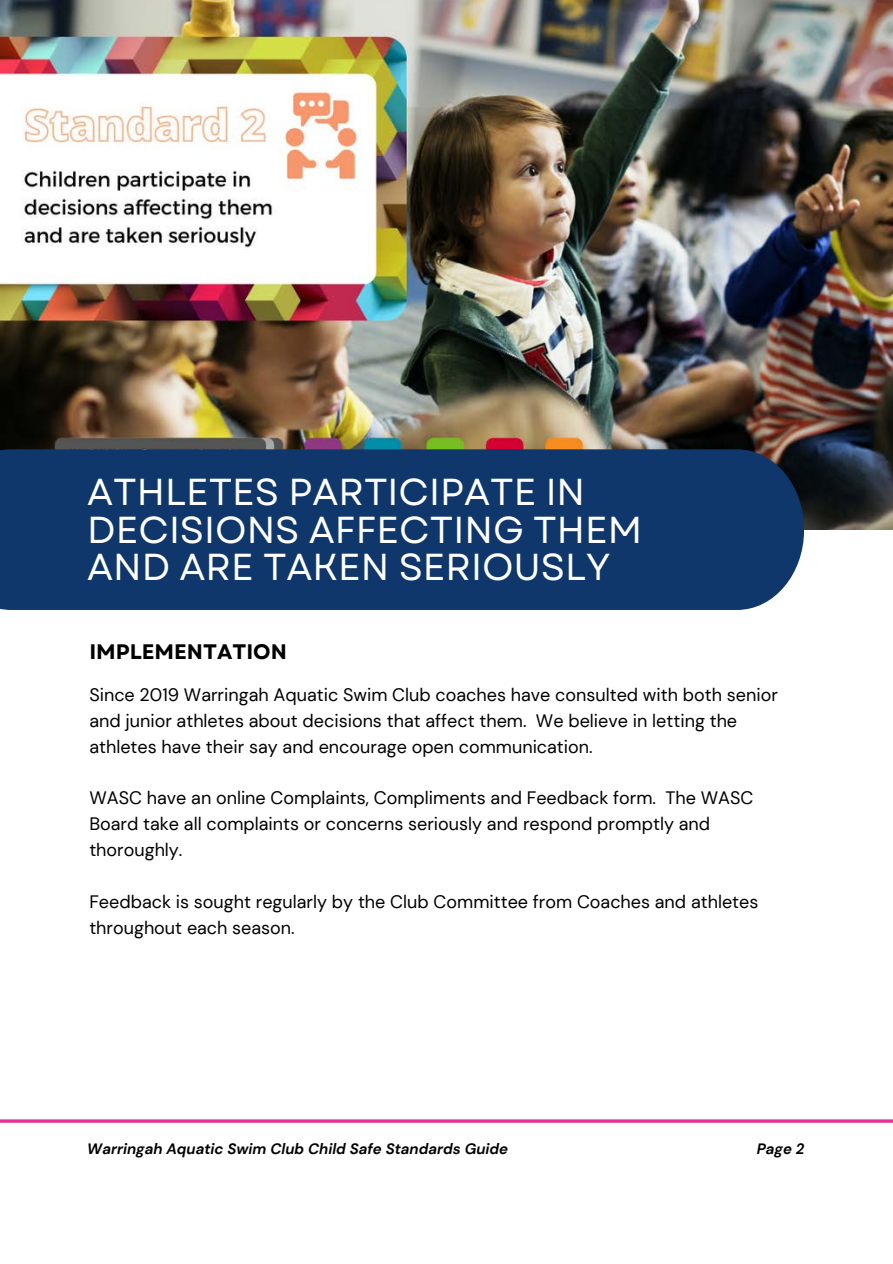
<style>
.page{position:relative;width:893px;height:1264px;background:#fff}
.page>*{position:absolute;margin:0;border:0;box-sizing:border-box;transform-origin:0 0}
.t1{font:37.5px/37.2px "Garet";color:#fff}
.t2{font:700 21px "Garet";color:#000}
.t3{font:18px/25.8px "DM Sans";color:#000}
.t4{font:italic 700 15px "DM Sans";color:#000}
</style>
<div class="page">
<img style="left:0;top:0;width:892px;height:529px">
<div style="left:0;top:449px;width:803px;height:161px;background:#0f376b"></div>
<hr style="left:0;top:1119px;width:892px;height:3px;background:#e53195">
<p class="t1" style="left:87px;top:474px;width:556px">ATHLETES PARTICIPATE IN<br>DECISIONS AFFECTING THEM<br>AND ARE TAKEN SERIOUSLY</p>
<p class="t2" style="left:89px;top:636px;width:199px">IMPLEMENTATION</p>
<h1 class="t3" style="left:89px;top:681px;width:690px">Since 2019 Warringah Aquatic Swim Club coaches have consulted with both senior and junior athletes about decisions that affect them. We believe in letting the athletes have their say and encourage open communication.</h1>
<h2 class="t3" style="left:89px;top:785px;width:665px">WASC have an online Complaints, Compliments and Feedback form. The WASC<br>Board take all complaints or concerns seriously and respond promptly and thoroughly.</h2>
<h3 class="t3" style="left:89px;top:888px;width:670px">Feedback is sought regularly by the Club Committee from Coaches and athletes throughout each season.</h3>
<h3 class="t4" style="left:87px;top:1139px;width:422px">Warringah Aquatic Swim Club Child Safe Standards Guide</h3>
<h3 class="t4" style="left:756px;top:1139px;width:49px">Page 2</h3>
</div>
